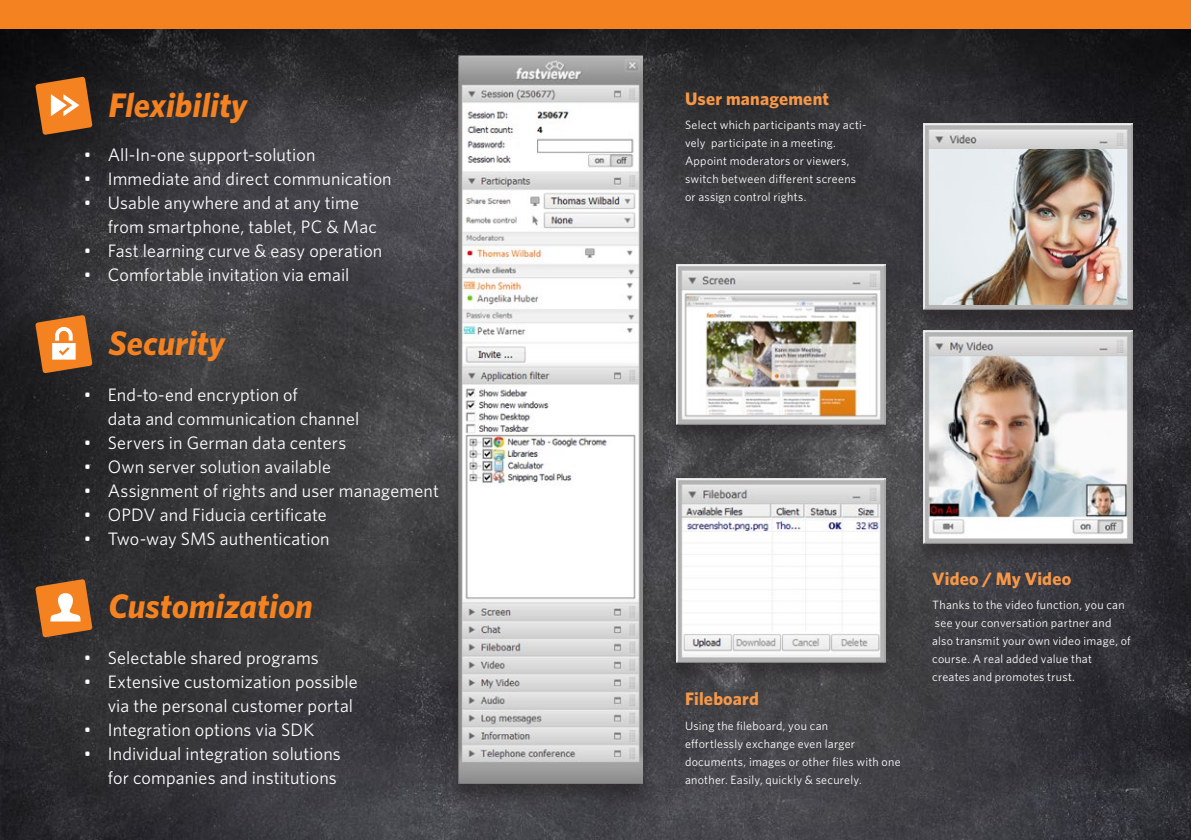
<style>
.page{position:relative;width:1191px;height:840px;background:#fff}
.page>*{position:absolute;margin:0;border:0;box-sizing:border-box;transform-origin:0 0}
.t1{font:italic 700 34px "Whitney";color:#f58220}
.t2{font:18px/24px "Whitney";letter-spacing:.01em;color:#fff;text-align:right}
.t3{font:700 18px "Whitney";letter-spacing:.01em;color:#f79848}
.t4{font:12px/18px "Whitney";letter-spacing:.025em;color:#fff}
</style>
<div class="page">
<div style="left:0;top:0;width:1191px;height:80px;background:#f58220"></div>
<img style="left:0;top:29px;width:1191px;height:810px">
<div style="left:447px;top:56px;width:206px;height:748px;background:#231f20;opacity:.5"></div>
<img style="left:458px;top:55px;width:184px;height:727px">
<svg style="left:35px;top:578px;width:57px;height:59px;background:#c67e41"></svg>
<svg style="left:35px;top:77px;width:57px;height:58px;background:#c47532"></svg>
<svg style="left:35px;top:315px;width:57px;height:58px;background:#c87f42"></svg>
<div style="left:665px;top:478px;width:231px;height:206px;background:#231f20;opacity:.5"></div>
<img style="left:676px;top:478px;width:209px;height:183px">
<div style="left:665px;top:265px;width:231px;height:181px;background:#231f20;opacity:.5"></div>
<img style="left:676px;top:264px;width:209px;height:160px">
<div style="left:912px;top:124px;width:231px;height:208px;background:#231f20;opacity:.5"></div>
<img style="left:923px;top:123px;width:209px;height:187px">
<div style="left:912px;top:330px;width:231px;height:236px;background:#231f20;opacity:.5"></div>
<img style="left:923px;top:330px;width:209px;height:213px">
<img style="left:929px;top:149px;width:197px;height:155px">
<h1 class="t1" style="left:109px;top:82px;width:140px">Flexibility</h1>
<p class="t2" style="left:84px;top:142px;width:233px">• All-In-one support-solution</p>
<p class="t2" style="left:84px;top:166px;width:309px">• Immediate and direct communication</p>
<p class="t2" style="left:108px;top:190px;width:270px;text-align:left;text-indent:-24px">• Usable anywhere and at any time from smartphone, tablet, PC &amp; Mac</p>
<p class="t2" style="left:84px;top:238px;width:300px">• Fast learning curve &amp; easy operation</p>
<p class="t2" style="left:84px;top:262px;width:267px">• Comfortable invitation via email</p>
<h1 class="t1" style="left:109px;top:320px;width:118px">Security</h1>
<p class="t2" style="left:108px;top:381px;width:253px;text-align:left;text-indent:-24px">• End-to-end encryption of<br>data and communication channel</p>
<p class="t2" style="left:84px;top:429px;width:264px">• Servers in German data centers</p>
<p class="t2" style="left:84px;top:453px;width:249px">• Own server solution available</p>
<p class="t2" style="left:84px;top:477px;width:357px">• Assignment of rights and user management</p>
<p class="t2" style="left:84px;top:501px;width:244px">• OPDV and Fiducia certificate</p>
<p class="t2" style="left:84px;top:525px;width:247px">• Two-way SMS authentication</p>
<h1 class="t1" style="left:109px;top:583px;width:206px">Customization</h1>
<p class="t2" style="left:84px;top:645px;width:237px">• Selectable shared programs</p>
<p class="t2" style="left:84px;top:669px;width:275px">• Extensive customization possible via the personal customer portal</p>
<p class="t2" style="left:84px;top:717px;width:232px">• Integration options via SDK</p>
<p class="t2" style="left:84px;top:741px;width:258px">• Individual integration solutions for companies and institutions</p>
<p class="t3" style="left:685px;top:86px;width:145px">User management</p>
<p class="t4" style="left:685px;top:115px;width:183px">Select which participants may acti&shy;vely participate in a meeting.<br>Appoint moderators or viewers, switch between different screens or assign control rights.</p>
<p class="t3" style="left:685px;top:686px;width:76px">Fileboard</p>
<p class="t4" style="left:685px;top:715px;width:217px">Using the fileboard, you can<br>effortlessly exchange even larger documents, images or other files with one another. Easily, quickly &amp; securely.</p>
<p class="t3" style="left:932px;top:566px;width:140px">Video / My Video</p>
<p class="t4" style="left:932px;top:595px;width:200px">Thanks to the video function, you can see your conversation partner and also transmit your own video image, of course. A real added value that creates and promotes trust.</p>
</div>
